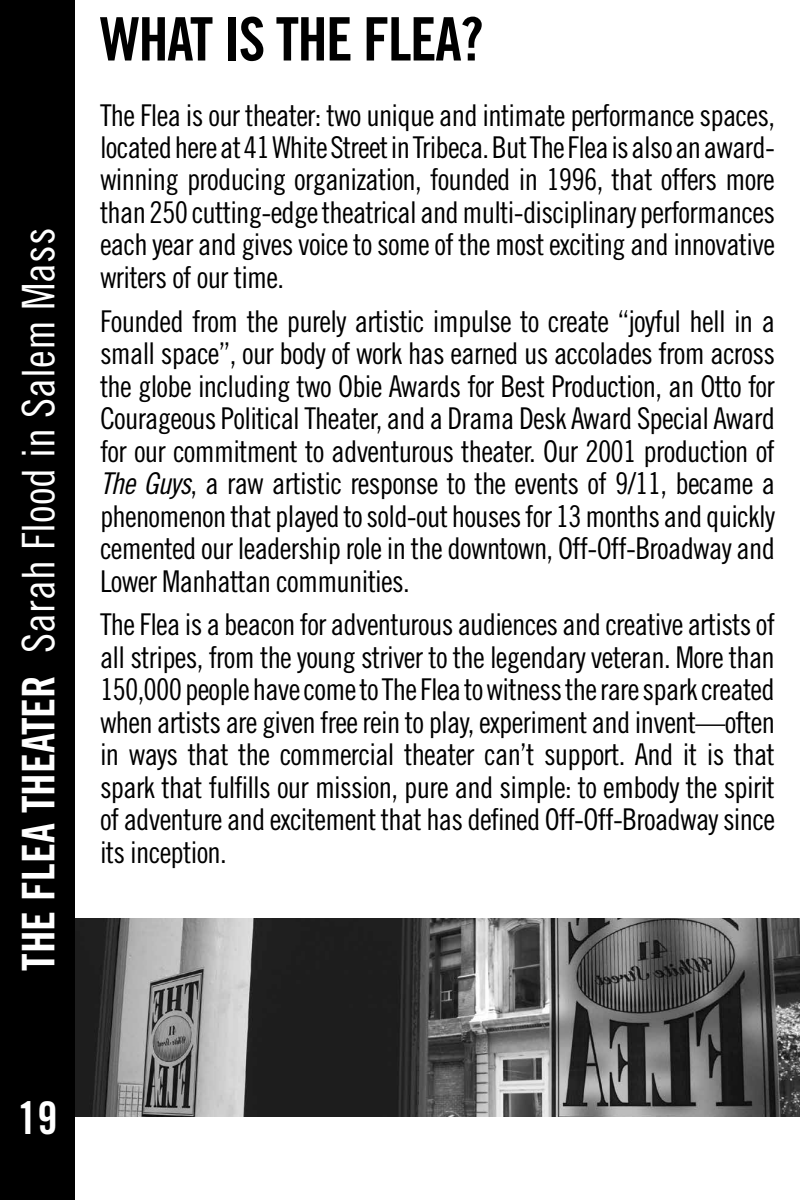
<style>
.page{position:relative;width:800px;height:1200px;background:#fff}
.page>*{position:absolute;margin:0;border:0;box-sizing:border-box;transform-origin:0 0}
.t1{font:60px "Trade Gothic LT Std Bd Cn 20";color:#000}
.t2{font:45px "Trade Gothic LT Std Cn 18";color:#fff}
.t3{font:45px "Trade Gothic LT Std Bd Cn 20";color:#fff}
.t4{font:30px/32.5px "Trade Gothic LT Std Cn 18";letter-spacing:-.025em;color:#000;text-align:justify}
.t5{font:26.25px "Trade Gothic LT Std Bd Cn 20";color:#fff}
.s1{font-family:"Trade Gothic LT Std Bd Cn 20"}
.s2{font-family:"Trade Gothic LT Std Cn 18 Obl"}
</style>
<div class="page">
<img style="left:75px;top:919px;width:725px;height:197px">
<div style="left:0;top:0;width:75px;height:1200px;background:#000"></div>
<h2 class="t2" style="left:12px;top:971px;width:744px;rotate:-90deg"><span class="s1">THE FLEA THEATER</span> Sarah Flood in Salem Mass</h2>
<h1 class="t1" style="left:100px;top:3px;width:385px">WHAT IS THE FLEA?</h1>
<p class="t4" style="left:100px;top:98px;width:677px">The Flea is our theater: two unique and intimate performance spaces, located here at 41 White Street in Tribeca. But The Flea is also an award&shy;winning producing organization, founded in 1996, that offers more than 250 cutting-edge theatrical and multi-disciplinary performances each year and gives voice to some of the most exciting and innovative writers of our time.</p>
<p class="t4" style="left:100px;top:304px;width:677px">Founded from the purely artistic impulse to create “joyful hell in a small space”, our body of work has earned us accolades from across the globe including two Obie Awards for Best Production, an Otto for Courageous Political Theater, and a Drama Desk Award Special Award for our commitment to adventurous theater. Our 2001 production of <span class="s2">The Guys</span>, a raw artistic response to the events of 9/11, became a phenomenon that played to sold-out houses for 13 months and quickly cemented our leadership role in the downtown, Off-Off-Broadway and Lower Manhattan communities.</p>
<p class="t4" style="left:100px;top:608px;width:677px">The Flea is a beacon for adventurous audiences and creative artists of all stripes, from the young striver to the legendary veteran. More than 150,000 people have come to The Flea to witness the rare spark created when artists are given free rein to play, experiment and invent—often in ways that the commercial theater can’t support. And it is that spark that fulfills our mission, pure and simple: to embody the spirit of adventure and excitement that has defined Off-Off-Broadway since its inception.</p>
<p class="t5" style="left:42px;top:1091px;width:13px">3</p>
<h2 class="t3" style="left:18px;top:1091px;width:41px">19</h2>
</div>
